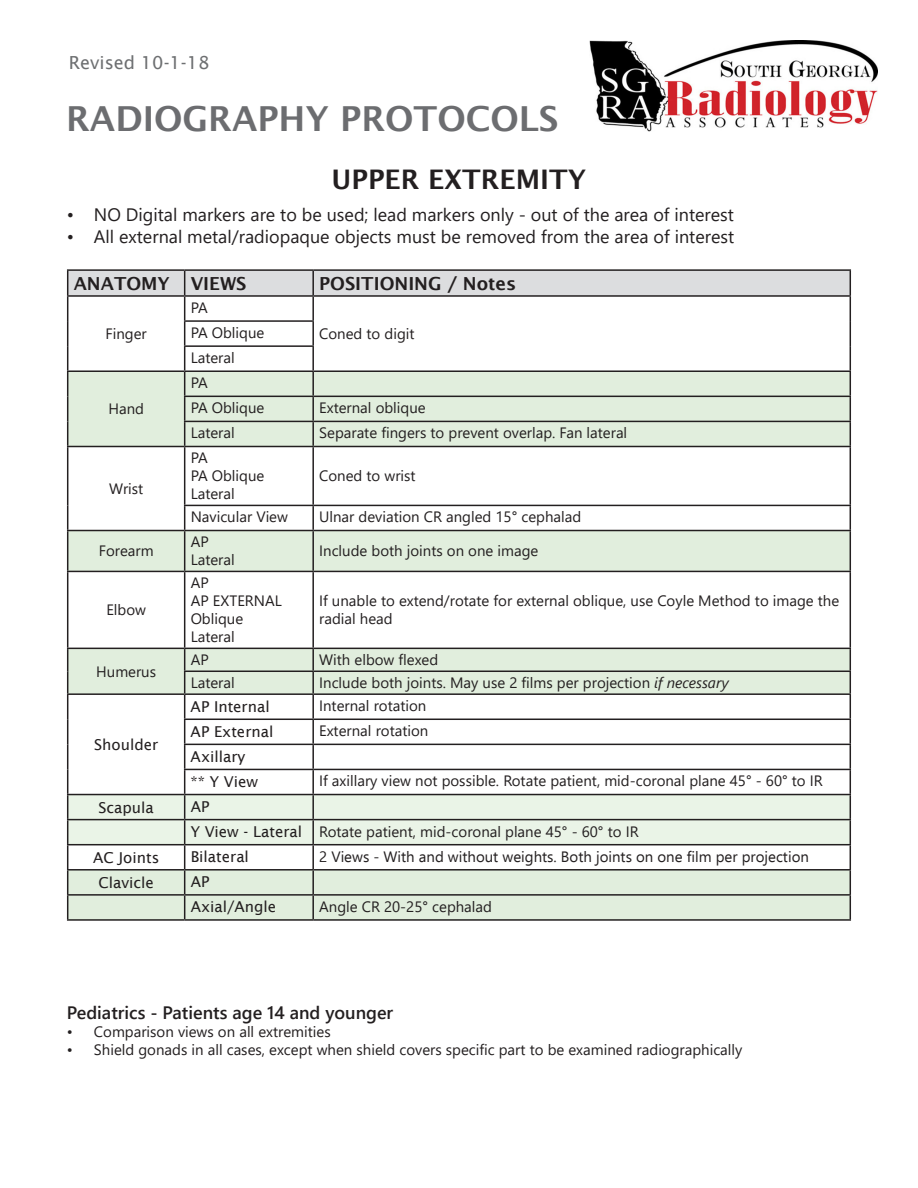
<style>
.page{position:relative;width:918px;height:1188px;background:#fff}
.page>*{position:absolute;margin:0;border:0;box-sizing:border-box;transform-origin:0 0}
.t1{font:600 34.5px "Lucida Sans";color:#6c6d70}
.t2{font:600 27px "Lucida Sans";color:#231f20}
.t3{font:18px "Segoe UI";color:#231f20}
.t4{font:600 18px "Segoe UI";color:#231f20}
.t5{font:600 18px "Lucida Sans";color:#231f20}
.t6{font:18px "Lucida Sans";color:#6d6f71}
.t7{font:15px/18px "Segoe UI";color:#231f20}
.t8{font:15px "Lucida Sans";color:#231f20}
.t9{font:15px "Ebrima";color:#231f20}
.s1{font-family:"Ebrima"}
.s2{font-style:italic}
</style>
<div class="page">
<img style="left:590px;top:40px;width:288px;height:91px">
<svg style="left:68px;top:447px;width:782px;height:201px"></svg>
<hr style="left:67px;top:269px;width:118px;height:2px;background:#231f20">
<hr style="left:185px;top:269px;width:128px;height:2px;background:#231f20">
<hr style="left:313px;top:269px;width:538px;height:2px;background:#231f20">
<svg style="left:67px;top:270px;width:784px;height:176px"></svg>
<hr style="left:67px;top:446px;width:118px;height:1px;background:#231f20">
<hr style="left:67px;top:447px;width:1px;height:58px;background:#231f20">
<svg style="left:67px;top:505px;width:1px;height:25px"></svg>
<hr style="left:67px;top:530px;width:118px;height:1px;background:#231f20">
<hr style="left:67px;top:531px;width:1px;height:40px;background:#231f20">
<hr style="left:184px;top:531px;width:1px;height:40px;background:#231f20">
<hr style="left:312px;top:531px;width:2px;height:40px;background:#231f20">
<hr style="left:850px;top:531px;width:1px;height:40px;background:#231f20">
<hr style="left:67px;top:571px;width:118px;height:1px;background:#231f20">
<hr style="left:67px;top:572px;width:1px;height:76px;background:#231f20">
<hr style="left:185px;top:571px;width:128px;height:1px;background:#231f20">
<hr style="left:184px;top:572px;width:1px;height:76px;background:#231f20">
<hr style="left:313px;top:571px;width:538px;height:1px;background:#231f20">
<hr style="left:312px;top:572px;width:2px;height:76px;background:#231f20">
<hr style="left:850px;top:572px;width:1px;height:76px;background:#231f20">
<hr style="left:67px;top:648px;width:118px;height:1px;background:#231f20">
<hr style="left:185px;top:648px;width:128px;height:1px;background:#231f20">
<hr style="left:313px;top:648px;width:538px;height:1px;background:#231f20">
<svg style="left:67px;top:649px;width:784px;height:270px"></svg>
<hr style="left:67px;top:919px;width:118px;height:2px;background:#231f20">
<hr style="left:185px;top:919px;width:128px;height:2px;background:#231f20">
<hr style="left:313px;top:919px;width:538px;height:2px;background:#231f20">
<hr style="left:184px;top:421px;width:129px;height:1px;background:#231f20">
<hr style="left:313px;top:421px;width:538px;height:1px;background:#231f20">
<hr style="left:185px;top:446px;width:128px;height:1px;background:#231f20">
<hr style="left:184px;top:447px;width:1px;height:58px;background:#231f20">
<hr style="left:313px;top:446px;width:538px;height:1px;background:#231f20">
<hr style="left:312px;top:447px;width:2px;height:58px;background:#231f20">
<hr style="left:850px;top:447px;width:1px;height:58px;background:#231f20">
<hr style="left:184px;top:505px;width:129px;height:1px;background:#231f20">
<svg style="left:184px;top:506px;width:1px;height:24px"></svg>
<hr style="left:313px;top:505px;width:538px;height:1px;background:#231f20">
<hr style="left:312px;top:506px;width:2px;height:24px;background:#231f20">
<svg style="left:850px;top:506px;width:1px;height:24px"></svg>
<hr style="left:185px;top:530px;width:128px;height:1px;background:#231f20">
<hr style="left:313px;top:530px;width:538px;height:1px;background:#231f20">
<p class="t6" style="left:69px;top:53px;width:142px">Revised 10-1-18</p>
<p class="t1" style="left:66px;top:99px;width:494px">RADIOGRAPHY PROTOCOLS</p>
<p class="t2" style="left:332px;top:164px;width:256px">UPPER EXTREMITY</p>
<p class="t3" style="left:67px;top:198px;width:669px">• NO Digital markers are to be used; lead markers only - out of the area of interest</p>
<p class="t3" style="left:67px;top:219px;width:669px">• All external metal/radiopaque objects must be removed from the area of interest</p>
<p class="t5" style="left:74px;top:273px;width:98px">ANATOMY</p>
<p class="t5" style="left:191px;top:273px;width:57px">VIEWS</p>
<p class="t5" style="left:319px;top:273px;width:199px">POSITIONING / Notes</p>
<p class="t7" style="left:106px;top:323px;width:43px">Finger</p>
<p class="t7" style="left:191px;top:297px;width:19px">PA</p>
<p class="t7" style="left:191px;top:322px;width:75px">PA Oblique</p>
<p class="t7" style="left:319px;top:323px;width:97px">Coned to digit</p>
<p class="t7" style="left:191px;top:347px;width:46px">Lateral</p>
<p class="t7" style="left:108px;top:399px;width:37px">Hand</p>
<p class="t7" style="left:109px;top:478px;width:36px">Wrist</p>
<p class="t7" style="left:99px;top:541px;width:56px">Forearm</p>
<p class="t7" style="left:106px;top:600px;width:41px">Elbow</p>
<p class="t7" style="left:96px;top:661px;width:61px">Humerus</p>
<p class="t8" style="left:94px;top:736px;width:66px">Shoulder</p>
<p class="t7" style="left:191px;top:373px;width:19px">PA</p>
<p class="t7" style="left:191px;top:398px;width:75px">PA Oblique</p>
<p class="t7" style="left:319px;top:398px;width:108px">External oblique</p>
<p class="t7" style="left:191px;top:423px;width:46px">Lateral</p>
<p class="t7" style="left:319px;top:423px;width:310px">Separate fingers to prevent overlap. Fan lateral</p>
<p class="t7" style="left:191px;top:448px;width:19px">PA</p>
<p class="t7" style="left:191px;top:466px;width:75px">PA Oblique</p>
<p class="t7" style="left:191px;top:484px;width:46px">Lateral</p>
<p class="t7" style="left:319px;top:466px;width:98px">Coned to wrist</p>
<p class="t7" style="left:191px;top:507px;width:99px">Navicular View</p>
<p class="t7" style="left:319px;top:507px;width:264px">Ulnar deviation CR angled 15<span class="s1">°</span> cephalad</p>
<p class="t7" style="left:191px;top:532px;width:20px">AP</p>
<p class="t7" style="left:191px;top:550px;width:46px">Lateral</p>
<p class="t7" style="left:191px;top:573px;width:20px">AP</p>
<p class="t7" style="left:191px;top:591px;width:93px">AP EXTERNAL<br>Oblique</p>
<p class="t7" style="left:191px;top:627px;width:46px">Lateral</p>
<p class="t7" style="left:319px;top:541px;width:221px">Include both joints on one image</p>
<p class="t7" style="left:319px;top:591px;width:522px">If unable to extend/rotate for external oblique, use Coyle Method to image the radial head</p>
<p class="t7" style="left:191px;top:650px;width:20px">AP</p>
<p class="t7" style="left:319px;top:650px;width:121px">With elbow flexed</p>
<p class="t7" style="left:191px;top:673px;width:46px">Lateral</p>
<p class="t7" style="left:319px;top:673px;width:411px">Include both joints. May use 2 films per projection <span class="s2">if necessary</span></p>
<p class="t8" style="left:191px;top:698px;width:81px">AP Internal</p>
<p class="t7" style="left:319px;top:695px;width:109px">Internal rotation</p>
<p class="t8" style="left:191px;top:723px;width:84px">AP External</p>
<p class="t7" style="left:319px;top:721px;width:111px">External rotation</p>
<p class="t8" style="left:191px;top:748px;width:56px">Axillary</p>
<p class="t8" style="left:191px;top:773px;width:69px">** Y View</p>
<p class="t7" style="left:319px;top:771px;width:505px">If axillary view not possible. Rotate patient, mid-coronal plane 45° ‐ 60° to IR</p>
<p class="t8" style="left:98px;top:799px;width:57px">Scapula</p>
<p class="t8" style="left:191px;top:798px;width:20px">AP</p>
<p class="t8" style="left:191px;top:823px;width:113px">Y View - Lateral</p>
<p class="t7" style="left:319px;top:821px;width:321px">Rotate patient, mid-coronal plane 45° ‐ 60° to IR</p>
<p class="t8" style="left:93px;top:849px;width:68px">AC Joints</p>
<p class="t8" style="left:191px;top:848px;width:60px">Bilateral</p>
<p class="t9" style="left:319px;top:846px;width:491px">2 Views - With and without weights. Both joints on one film per projection</p>
<p class="t8" style="left:98px;top:874px;width:57px">Clavicle</p>
<p class="t8" style="left:191px;top:873px;width:20px">AP</p>
<p class="t8" style="left:191px;top:899px;width:87px">Axial/Angle</p>
<p class="t7" style="left:319px;top:896px;width:174px">Angle CR 20-25<span class="s1">°</span> cephalad</p>
<p class="t4" style="left:67px;top:995px;width:328px">Pediatrics - Patients age 14 and younger</p>
<p class="t7" style="left:67px;top:1021px;width:265px">• Comparison views on all extremities</p>
<p class="t7" style="left:67px;top:1039px;width:677px">• Shield gonads in all cases, except when shield covers specific part to be examined radiographically</p>
</div>
